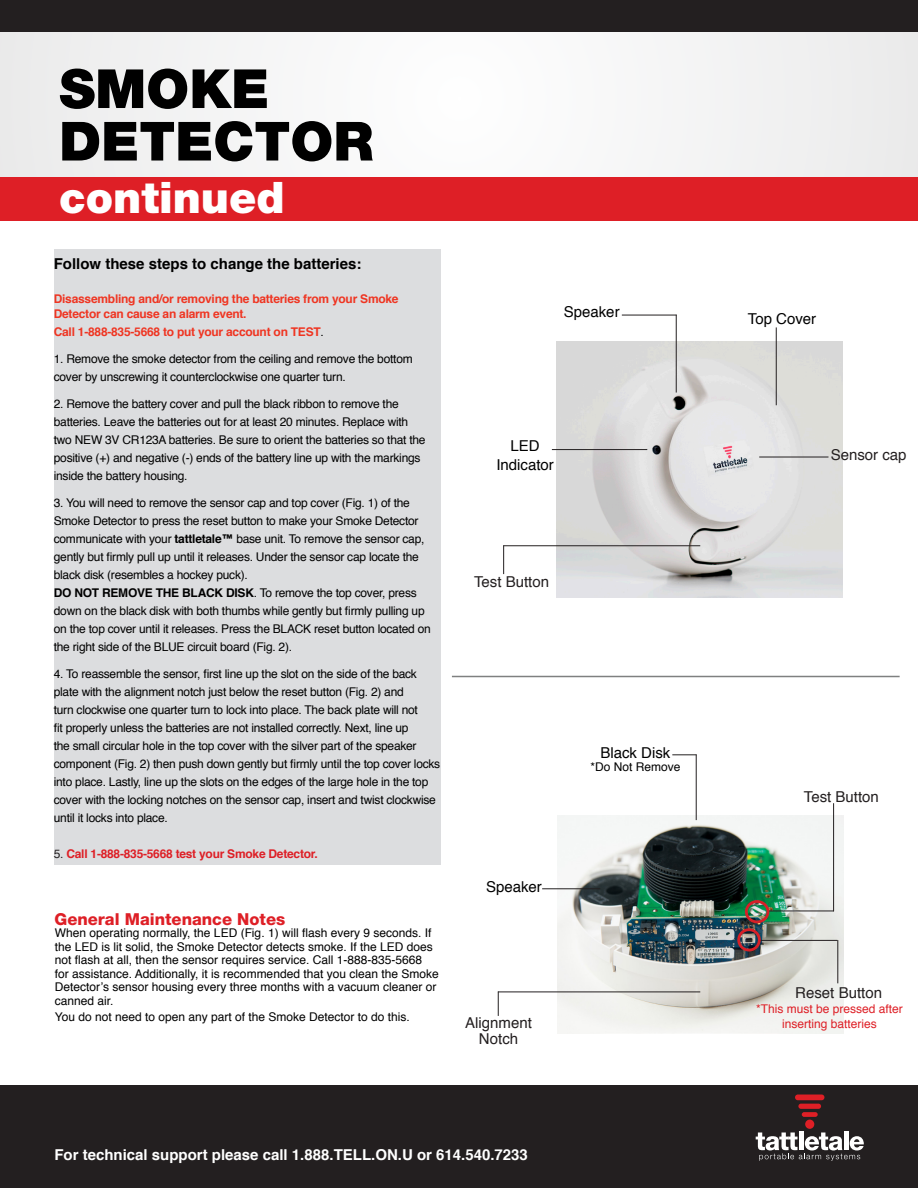
<style>
.page{position:relative;width:918px;height:1188px;background:#fff}
.page>*{position:absolute;margin:0;border:0;box-sizing:border-box;transform-origin:0 0}
.t1{font:900 54px "Helvetica Neue LT Pro";color:#000}
.t2{font:900 43.5px "Helvetica Neue LT Pro";color:#fff}
.t3{font:800 16.5px "Helvetica Neue LT Pro";color:#de1f26}
.t4{font:700 15px "Helvetica";color:#fff}
.t5{font:15px "Helvetica";color:#231f20}
.t6{font:15px "Helvetica";color:#000}
.t7{font:700 15px "Helvetica";color:#000}
.t8{font:12px/18px "Helvetica";letter-spacing:-.02em;color:#000}
.t9{font:12px/13.5px "Helvetica";color:#000}
.t10{font:700 12px/15px "Helvetica";letter-spacing:-.02em;color:#ef3522}
.t11{font:700 12px "Helvetica";letter-spacing:-.02em;color:#de1f26}
.t12{font:12px/15px "Helvetica";color:#de1f26;text-align:center}
.s1{font-weight:400;color:#000}
.s2{font-weight:700}
.s3{font-weight:400;color:#231f20}
</style>
<div class="page">
<div style="left:0;top:0;width:918px;height:219px;background:#f4f4f5"></div>
<img style="left:557px;top:342px;width:285px;height:256px">
<div style="left:0;top:178px;width:918px;height:43px;background:#de1f26"></div>
<div style="left:0;top:0;width:918px;height:31px;background:#231f20"></div>
<div style="left:54px;top:249px;width:386px;height:616px;background:#dcdddf"></div>
<div style="left:0;top:1085px;width:918px;height:102px;background:#231f20"></div>
<hr style="left:799px;top:1132px;width:4px;height:18px;background:#fff">
<hr style="left:844px;top:1132px;width:4px;height:18px;background:#fff">
<svg style="left:756px;top:1133px;width:108px;height:28px"></svg>
<div style="left:805px;top:1120px;width:9px;height:9px;background:#de1f26;border-radius:50%"></div>
<div style="left:802px;top:1112px;width:16px;height:5px;background:#de1f26;border-radius:2px"></div>
<div style="left:798px;top:1104px;width:23px;height:5px;background:#de1f26;border-radius:3px"></div>
<div style="left:795px;top:1095px;width:29px;height:5px;background:#de1f26;border-radius:3px"></div>
<hr style="left:776px;top:327px;width:1px;height:78px;background:#231f20">
<hr style="left:552px;top:449px;width:95px;height:1px;background:#231f20">
<hr style="left:676px;top:315px;width:1px;height:78px;background:#231f20">
<hr style="left:622px;top:315px;width:55px;height:1px;background:#231f20">
<hr style="left:759px;top:457px;width:69px;height:1px;background:#231f20">
<img style="left:557px;top:816px;width:286px;height:217px">
<hr style="left:760px;top:940px;width:77px;height:1px;background:#231f20">
<div style="left:737px;top:928px;width:24px;height:23px;border:3px solid #d62027;border-radius:50%"></div>
<hr style="left:696px;top:754px;width:1px;height:66px;background:#231f20">
<svg style="left:672px;top:754px;width:25px;height:1px"></svg>
<hr style="left:542px;top:888px;width:58px;height:1px;background:#231f20">
<hr style="left:767px;top:911px;width:67px;height:1px;background:#231f20">
<hr style="left:833px;top:803px;width:1px;height:108px;background:#231f20">
<div style="left:745px;top:900px;width:24px;height:23px;border:3px solid #d62027;border-radius:50%"></div>
<hr style="left:837px;top:940px;width:1px;height:43px;background:#231f20">
<hr style="left:503px;top:545px;width:197px;height:1px;background:#231f20">
<svg style="left:503px;top:545px;width:1px;height:29px"></svg>
<hr style="left:452px;top:676px;width:448px;height:1px;background:#7f8080">
<hr style="left:498px;top:992px;width:202px;height:1px;background:#231f20">
<svg style="left:498px;top:992px;width:1px;height:24px"></svg>
<p class="t1" style="left:59px;top:57px;width:212px">SMOKE</p>
<p class="t1" style="left:59px;top:109px;width:316px">DETECTOR</p>
<p class="t2" style="left:59px;top:172px;width:227px">continued</p>
<p class="t7" style="left:54px;top:251px;width:309px">Follow these steps to change the batteries:</p>
<p class="t10" style="left:54px;top:292px;width:346px">Disassembling and/or removing the batteries from your Smoke<br>Detector can cause an alarm event.</p>
<p class="t10" style="left:54px;top:325px;width:272px">Call 1-888-835-5668 to put your account on TEST<span class="s1">.</span></p>
<p class="t8" style="left:54px;top:350px;width:361px">1. Remove the smoke detector from the ceiling and remove the bottom cover by unscrewing it counterclockwise one quarter turn.</p>
<p class="t8" style="left:54px;top:395px;width:373px">2. Remove the battery cover and pull the black ribbon to remove the batteries. Leave the batteries out for at least 20 minutes. Replace with two NEW 3V CR123A batteries. Be sure to orient the batteries so that the positive (+) and negative (-) ends of the battery line up with the markings inside the battery housing.</p>
<p class="t8" style="left:54px;top:494px;width:372px">3. You will need to remove the sensor cap and top cover (Fig. 1) of the Smoke Detector to press the reset button to make your Smoke Detector communicate with your <span class="s2">tattletale™</span> base unit. To remove the sensor cap, gently but firmly pull up until it releases. Under the sensor cap locate the black disk (resembles a hockey puck).</p>
<p class="t8" style="left:54px;top:584px;width:379px"><span class="s2">DO NOT REMOVE THE BLACK DISK</span>. To remove the top cover, press down on the black disk with both thumbs while gently but firmly pulling up on the top cover until it releases. Press the BLACK reset button located on the right side of the BLUE circuit board (Fig. 2).</p>
<p class="t8" style="left:54px;top:665px;width:388px">4. To reassemble the sensor, first line up the slot on the side of the back plate with the alignment notch just below the reset button (Fig. 2) and<br>turn clockwise one quarter turn to lock into place. The back plate will not<br>fit properly unless the batteries are not installed correctly. Next, line up<br>the small circular hole in the top cover with the silver part of the speaker component (Fig. 2) then push down gently but firmly until the top cover locks into place. Lastly, line up the slots on the edges of the large hole in the top cover with the locking notches on the sensor cap, insert and twist clockwise until it locks into place.</p>
<p class="t11" style="left:54px;top:844px;width:266px"><span class="s3">5.</span> Call 1-888-835-5668 test your Smoke Detector.</p>
<p class="t3" style="left:55px;top:909px;width:232px">General Maintenance Notes</p>
<p class="t9" style="left:55px;top:927px;width:385px">When operating normally, the LED (Fig. 1) will flash every 9 seconds. If the LED is lit solid, the Smoke Detector detects smoke. If the LED does not flash at all, then the sensor requires service. Call 1-888-835-5668 for assistance. Additionally, it is recommended that you clean the Smoke Detector’s sensor housing every three months with a vacuum cleaner or canned air.</p>
<p class="t9" style="left:55px;top:1011px;width:357px">You do not need to open any part of the Smoke Detector to do this.</p>
<p class="t6" style="left:564px;top:301px;width:57px">Speaker</p>
<p class="t6" style="left:511px;top:434px;width:31px">LED</p>
<p class="t6" style="left:496px;top:454px;width:59px">Indicator</p>
<p class="t5" style="left:474px;top:570px;width:77px">Test Button</p>
<p class="t6" style="left:486px;top:875px;width:57px">Speaker</p>
<p class="t5" style="left:465px;top:1011px;width:68px">Alignment</p>
<p class="t5" style="left:479px;top:1027px;width:41px">Notch</p>
<p class="t6" style="left:600px;top:741px;width:72px">Black Disk</p>
<p class="t9" style="left:590px;top:760px;width:92px">*Do Not Remove</p>
<p class="t4" style="left:54px;top:1142px;width:475px">For technical support please call 1.888.TELL.ON.U or 614.540.7233</p>
<p class="t6" style="left:748px;top:307px;width:70px">Top Cover</p>
<p class="t5" style="left:831px;top:443px;width:77px">Sensor cap</p>
<p class="t5" style="left:804px;top:786px;width:77px">Test Button</p>
<p class="t5" style="left:795px;top:981px;width:88px">Reset Button</p>
<p class="t12" style="left:756px;top:1002px;width:148px">*This must be pressed after inserting batteries</p>
</div>
